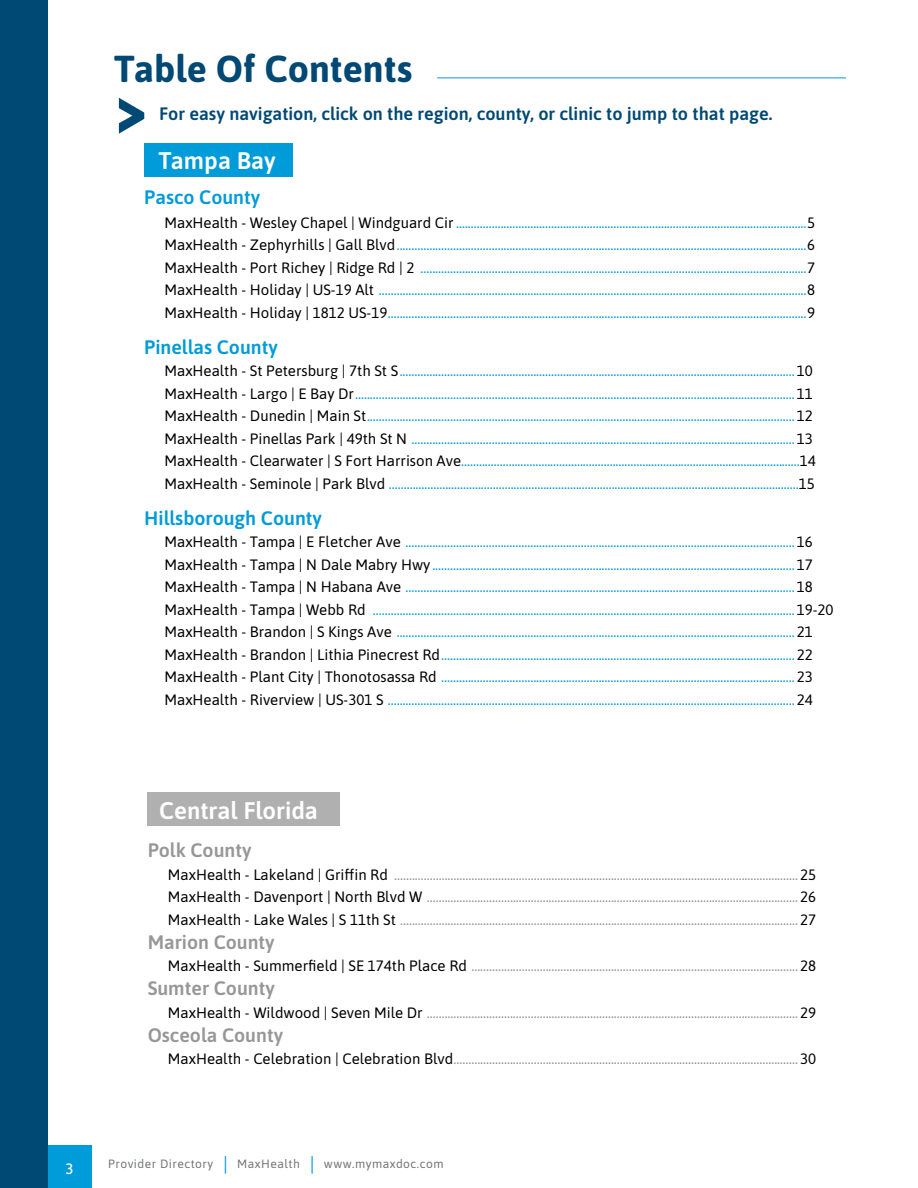
<style>
.page{position:relative;width:918px;height:1188px;background:#fff}
.page>*{position:absolute;margin:0;border:0;box-sizing:border-box;transform-origin:0 0}
.t1{font:700 37.5px "Asap";color:#004974}
.t2{font:600 24px "Asap";color:#fff}
.t3{font:600 19.5px "Asap";color:#979798}
.t4{font:600 19.5px "Asap";color:#009bd9}
.t5{font:600 18px "Asap";color:#004974}
.t6{font:15px/22.5px "Asap";color:#009bd9}
.t7{font:15px/22.5px "Asap";color:#979798;text-align:justify}
.t8{font:500 15px "Asap";color:#fff}
.t9{font:12px "Asap";letter-spacing:.04em;color:#747576}
.s1{color:#000}
.s2{font-size:19.5px;color:#009bd9}
</style>
<div class="page">
<div style="left:47px;top:1145px;width:45px;height:43px;background:#009bd9"></div>
<div style="left:0;top:0;width:47px;height:1188px;background:#004974"></div>
<div style="left:144px;top:143px;width:148px;height:33px;background:#009bd9"></div>
<div style="left:148px;top:793px;width:192px;height:33px;background:#b0b0b1"></div>
<hr style="left:437px;top:78px;width:409px;height:1px;background:#009bd9">
<svg style="left:119px;top:98px;width:25px;height:36px"></svg>
<h1 class="t1" style="left:114px;top:42px;width:299px">Table Of Contents</h1>
<p class="t5" style="left:159px;top:101px;width:615px">For easy navigation, click on the region, county, or clinic to jump to that page.</p>
<h2 class="t2" style="left:158px;top:143px;width:119px">Tampa Bay</h2>
<h3 class="t4" style="left:144px;top:183px;width:117px">Pasco County</h3>
<p class="t6" style="left:165px;top:210px;width:652px;text-align:justify"><span class="s1">MaxHealth - Wesley Chapel | Windguard Cir</span> ......................................................................................................................<span class="s1">5<br>MaxHealth - Zephyrhills | Gall Blvd</span>..........................................................................................................................................<span class="s1">6<br>MaxHealth - Port Richey | Ridge Rd | 2</span> ..................................................................................................................................<span class="s1">7<br>MaxHealth - Holiday | US-19 Alt</span> ................................................................................................................................................<span class="s1">8<br>MaxHealth - Holiday | 1812 US-19</span>.............................................................................................................................................<span class="s1">9</span></p>
<h3 class="t4" style="left:144px;top:333px;width:135px">Pinellas County</h3>
<p class="t6" style="left:165px;top:359px;width:653px"><span class="s1">MaxHealth - St Petersburg | 7th St S</span>..................................................................................................................................... <span class="s1">10<br>MaxHealth - Largo | E Bay Dr</span>.................................................................................................................................................... <span class="s1">11<br>MaxHealth - Dunedin | Main St</span>................................................................................................................................................ <span class="s1">12<br>MaxHealth - Pinellas Park | 49th St N</span> ................................................................................................................................. <span class="s1">13<br>MaxHealth - Clearwater | S Fort Harrison Ave</span>..................................................................................................................<span class="s1">14<br>MaxHealth - Seminole | Park Blvd</span> ..........................................................................................................................................<span class="s1">15</span></p>
<h3 class="t4" style="left:144px;top:504px;width:179px">Hillsborough County</h3>
<p class="t6" style="left:165px;top:530px;width:671px"><span class="s1">MaxHealth - Tampa | E Fletcher Ave</span> ................................................................................................................................... <span class="s1">16<br>MaxHealth - Tampa | N Dale Mabry Hwy</span> .......................................................................................................................... <span class="s1">17<br>MaxHealth - Tampa | N Habana Ave</span> ................................................................................................................................... <span class="s1">18<br>MaxHealth - Tampa | Webb Rd</span> .............................................................................................................................................. <span class="s1">19-20<br>MaxHealth - Brandon | S Kings Ave</span> ...................................................................................................................................... <span class="s1">21<br>MaxHealth - Brandon | Lithia Pinecrest Rd</span>....................................................................................................................... <span class="s1">22<br>MaxHealth - Plant City | Thonotosassa Rd</span> ....................................................................................................................... <span class="s1">23<br>MaxHealth - Riverview | US-301 S</span> ......................................................................................................................................... <span class="s1">24</span></p>
<p class="t8" style="left:66px;top:1158px;width:10px">3</p>
<h2 class="t2" style="left:159px;top:793px;width:160px">Central Florida</h2>
<h3 class="t3" style="left:148px;top:837px;width:105px">Polk County</h3>
<p class="t7" style="left:168px;top:863px;width:650px"><span class="s1">MaxHealth - Lakeland | Griffin Rd</span> ........................................................................................................................................ <span class="s1">25<br>MaxHealth - Davenport | North Blvd W</span> ............................................................................................................................. <span class="s1">26<br>MaxHealth - Lake Wales | S 11th St</span> ...................................................................................................................................... <span class="s1">27</span></p>
<h3 class="t3" style="left:148px;top:928px;width:128px">Marion County</h3>
<p class="t7" style="left:168px;top:954px;width:650px"><span class="s1">MaxHealth - Summerfield | SE 174th Place Rd</span> .............................................................................................................. <span class="s1">28</span></p>
<h3 class="t3" style="left:148px;top:975px;width:129px">Sumter County</h3>
<p class="t7" style="left:168px;top:1001px;width:650px"><span class="s1">MaxHealth - Wildwood | Seven Mile Dr</span> ............................................................................................................................. <span class="s1">29</span></p>
<h3 class="t3" style="left:148px;top:1021px;width:137px">Osceola County</h3>
<p class="t7" style="left:168px;top:1047px;width:650px"><span class="s1">MaxHealth - Celebration | Celebration Blvd</span>.................................................................................................................... <span class="s1">30</span></p>
<p class="t9" style="left:108px;top:1155px;width:337px">Provider Directory <span class="s2">|</span> MaxHealth <span class="s2">|</span> www.mymaxdoc.com</p>
</div>
